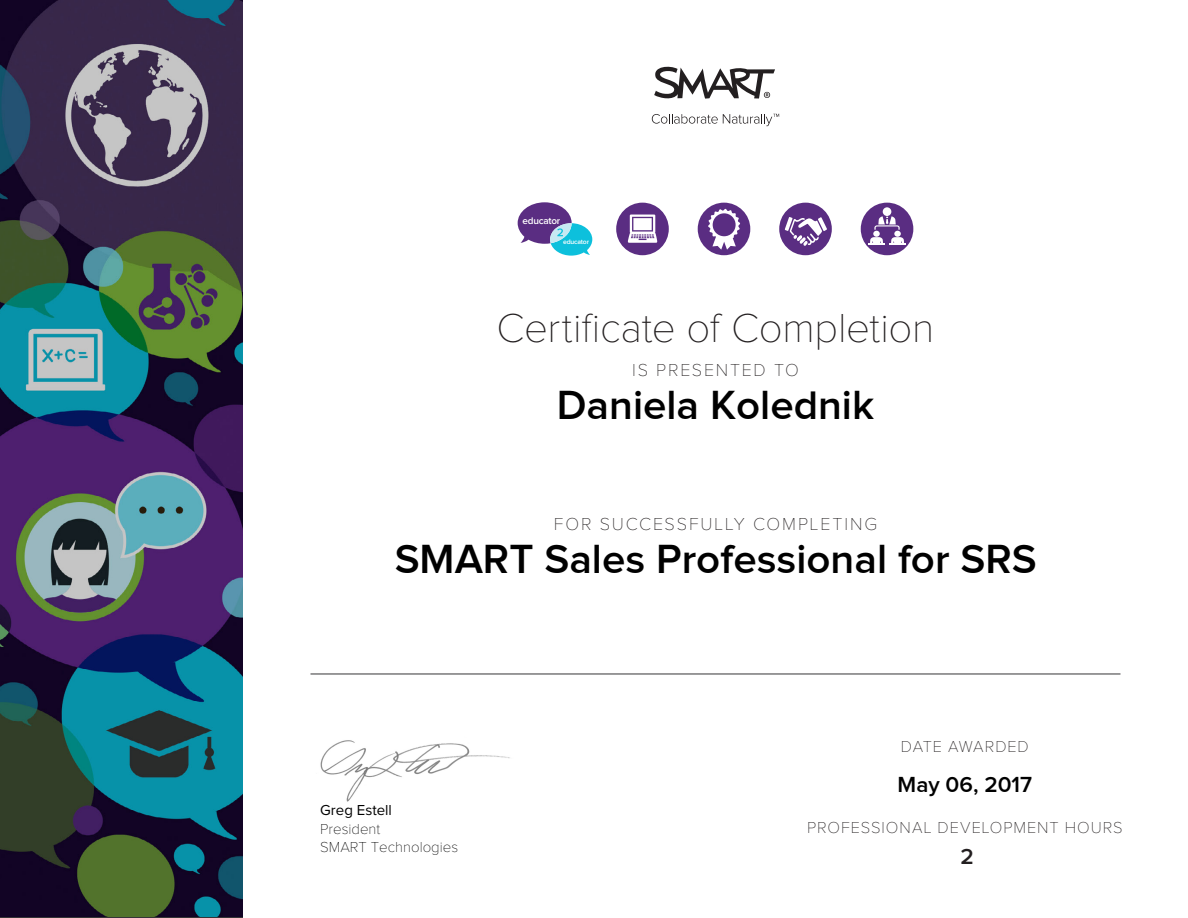
<style>
.page{position:relative;width:1188px;height:918px;background:#fff}
.page>*{position:absolute;margin:0;border:0;box-sizing:border-box;transform-origin:0 0}
.t1{font:600 42px "Proxima Nova";color:#000}
.t2{font:100 42px "Proxima Nova";letter-spacing:-.005em;color:#231f20}
.t3{font:600 22.5px "Proxima Nova";color:#000}
.t4{font:600 22.5px "Proxima Nova";color:#231f20}
.t5{font:100 18px "Proxima Nova";letter-spacing:.1em;color:#231f20}
.t6{font:100 16.5px "Proxima Nova";letter-spacing:.055em;color:#231f20}
.t7{font:100 15px/18.5px "Proxima Nova T";color:#000}
.t8{font:15px "Proxima Nova";color:#000}
.t9{font:600 9.9px "Proxima Nova";letter-spacing:-.025em;color:#fff}
.t10{font:600 6.75px "Proxima Nova";letter-spacing:-.025em;color:#fff}
</style>
<div class="page">
<img style="left:0;top:0;width:243px;height:916px">
<svg style="left:654px;top:66px;width:121px;height:33px"></svg>
<svg style="left:652px;top:114px;width:127px;height:12px"></svg>
<svg style="left:518px;top:202px;width:74px;height:54px"></svg>
<div style="left:698px;top:203px;width:52px;height:52px;background:#5a2d82;border-radius:50%"></div>
<svg style="left:708px;top:209px;width:32px;height:41px"></svg>
<div style="left:616px;top:203px;width:53px;height:52px;background:#5a2d82;border-radius:50%"></div>
<svg style="left:628px;top:215px;width:29px;height:28px"></svg>
<div style="left:779px;top:203px;width:53px;height:52px;background:#5a2d82;border-radius:50%"></div>
<svg style="left:785px;top:217px;width:42px;height:29px"></svg>
<div style="left:861px;top:203px;width:52px;height:52px;background:#5a2d82;border-radius:50%"></div>
<svg style="left:868px;top:216px;width:38px;height:29px"></svg>
<div style="left:883px;top:207px;width:8px;height:9px;background:#fff;border-radius:50%"></div>
<hr style="left:310px;top:674px;width:810px;height:1px;background:#363537">
<img style="left:320px;top:740px;width:190px;height:62px">
<p class="t9" style="left:523px;top:217px;width:39px">educator</p>
<p class="t10" style="left:563px;top:239px;width:27px">educator</p>
<p class="t2" style="left:497px;top:309px;width:439px">Certificate of Completion</p>
<p class="t5" style="left:632px;top:362px;width:168px">IS PRESENTED TO</p>
<p class="t1" style="left:557px;top:386px;width:319px">Daniela Kolednik</p>
<p class="t5" style="left:554px;top:515px;width:325px">FOR SUCCESSFULLY COMPLETING</p>
<p class="t1" style="left:395px;top:539px;width:644px">SMART Sales Professional for SRS</p>
<p class="t6" style="left:901px;top:739px;width:129px">DATE AWARDED</p>
<p class="t8" style="left:320px;top:801px;width:73px">Greg Estell</p>
<p class="t7" style="left:320px;top:820px;width:139px">President<br>SMART Technologies</p>
<p class="t3" style="left:898px;top:774px;width:136px">May 06, 2017</p>
<p class="t6" style="left:807px;top:819px;width:317px">PROFESSIONAL DEVELOPMENT HOURS</p>
<p class="t4" style="left:961px;top:844px;width:15px">2</p>
</div>
